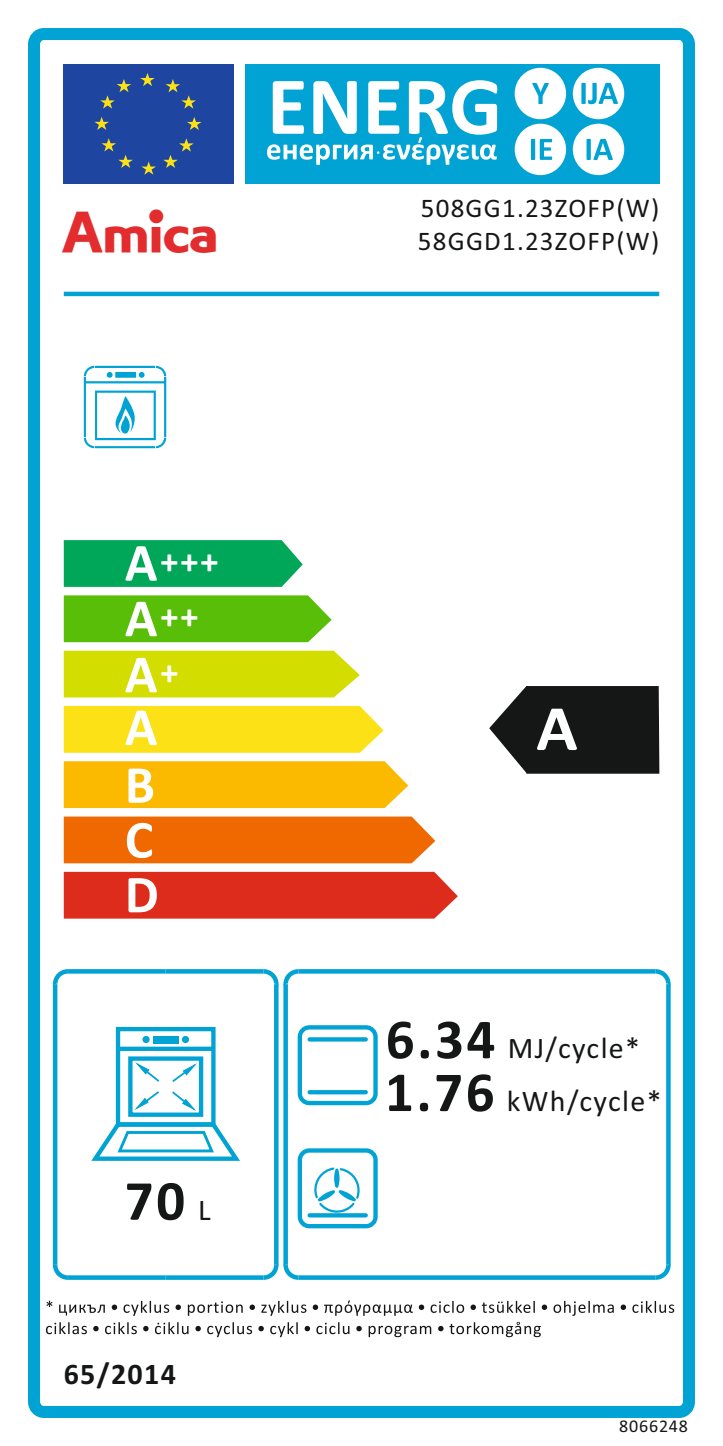
<style>
.page{position:relative;width:723px;height:1446px;background:#fff}
.page>*{position:absolute;margin:0;border:0;box-sizing:border-box;transform-origin:0 0}
.t1{font:842.7px "Amica Font 01";color:#151616;scale:.12 1}
.t2{font:84.9px "Amica Font 01";color:#00a3d4}
.t3{font:700 57px/52.8px "Calibri";color:#151616}
.t4{font:700 54px/54.9px "Calibri";color:#fff}
.t5{font:45.3px "Amica Font 01";color:#e22c2d}
.t6{font:700 36px/55.5px "Calibri";color:#fff}
.t7{font:30px/52.8px "Calibri";letter-spacing:.045em;color:#151616}
.t8{font:700 30px "Calibri";letter-spacing:.045em;color:#151616}
.t9{font:27px/33px "Calibri";letter-spacing:.045em;color:#151616}
.t10{font:18px "Calibri";letter-spacing:.045em;color:#151616}
.s1{font-size:54px}
.s2{font-size:36px}
.s3{font-weight:400;font-size:30px}
</style>
<div class="page">
<svg style="left:47px;top:1300px;width:134px;height:16px"></svg>
<svg style="left:188px;top:1301px;width:130px;height:15px"></svg>
<svg style="left:324px;top:1300px;width:100px;height:16px"></svg>
<svg style="left:430px;top:1301px;width:117px;height:12px"></svg>
<svg style="left:553px;top:1301px;width:121px;height:15px"></svg>
<svg style="left:46px;top:1322px;width:252px;height:15px"></svg>
<svg style="left:305px;top:1322px;width:236px;height:15px"></svg>
<div style="left:28px;top:28px;width:667px;height:1390px;border:12px solid #00a3d4;border-radius:10px"></div>
<div style="left:64px;top:64px;width:170px;height:119px;background:#1e46a1"></div>
<svg style="left:141px;top:161px;width:15px;height:14px"></svg>
<svg style="left:140px;top:73px;width:15px;height:13px"></svg>
<svg style="left:187px;top:117px;width:15px;height:13px"></svg>
<svg style="left:94px;top:117px;width:15px;height:13px"></svg>
<svg style="left:100px;top:79px;width:31px;height:30px"></svg>
<svg style="left:101px;top:138px;width:32px;height:30px"></svg>
<svg style="left:163px;top:138px;width:31px;height:30px"></svg>
<svg style="left:166px;top:79px;width:30px;height:30px"></svg>
<div style="left:245px;top:64px;width:414px;height:119px;background:#00a3d4"></div>
<div style="left:515px;top:68px;width:51px;height:51px;background:#fff;border-radius:50%"></div>
<svg style="left:532px;top:83px;width:17px;height:21px"></svg>
<div style="left:573px;top:68px;width:51px;height:51px;background:#fff;border-radius:50%"></div>
<svg style="left:581px;top:83px;width:37px;height:21px"></svg>
<div style="left:515px;top:124px;width:51px;height:51px;background:#fff;border-radius:50%"></div>
<svg style="left:531px;top:139px;width:21px;height:21px"></svg>
<div style="left:573px;top:124px;width:51px;height:51px;background:#fff;border-radius:50%"></div>
<svg style="left:586px;top:139px;width:27px;height:21px"></svg>
<hr style="left:64px;top:292px;width:595px;height:4px;background:#00a3d4">
<div style="left:298px;top:1025px;width:80px;height:80px;border:4px solid #00a3d4;border-radius:9px"></div>
<svg style="left:310px;top:1037px;width:56px;height:4px"></svg>
<svg style="left:310px;top:1090px;width:56px;height:4px"></svg>
<div style="left:298px;top:1148px;width:80px;height:80px;border:4px solid #00a3d4;border-radius:9px"></div>
<svg style="left:310px;top:1213px;width:56px;height:4px"></svg>
<svg style="left:312px;top:1167px;width:49px;height:50px"></svg>
<div style="left:64px;top:595px;width:268px;height:47px;background:#58be07"></div>
<div style="left:64px;top:706px;width:319px;height:47px;background:#fbe116"></div>
<div style="left:64px;top:761px;width:344px;height:47px;background:#fbba00"></div>
<div style="left:64px;top:816px;width:371px;height:47px;background:#ef6800"></div>
<div style="left:64px;top:872px;width:394px;height:46px;background:#dd2b1c"></div>
<div style="left:64px;top:651px;width:296px;height:46px;background:#d3dd00"></div>
<svg style="left:64px;top:540px;width:239px;height:47px;background:#0cab61"></svg>
<svg style="left:52px;top:969px;width:20px;height:19px"></svg>
<svg style="left:68px;top:969px;width:98px;height:4px"></svg>
<svg style="left:166px;top:969px;width:93px;height:4px"></svg>
<svg style="left:52px;top:1260px;width:16px;height:20px"></svg>
<div style="left:68px;top:1275px;width:98px;height:5px;background:#00a3d4"></div>
<div style="left:166px;top:1275px;width:97px;height:5px;background:#00a3d4"></div>
<hr style="left:53px;top:984px;width:4px;height:281px;background:#00a3d4">
<svg style="left:274px;top:988px;width:4px;height:272px"></svg>
<svg style="left:259px;top:969px;width:44px;height:19px"></svg>
<svg style="left:259px;top:1260px;width:39px;height:20px"></svg>
<div style="left:283px;top:984px;width:5px;height:281px;background:#00a3d4"></div>
<svg style="left:298px;top:969px;width:353px;height:4px"></svg>
<svg style="left:651px;top:969px;width:20px;height:15px"></svg>
<svg style="left:656px;top:1265px;width:15px;height:15px"></svg>
<div style="left:666px;top:984px;width:5px;height:281px;background:#00a3d4"></div>
<div style="left:298px;top:1275px;width:358px;height:5px;background:#00a3d4"></div>
<div style="left:116px;top:1027px;width:100px;height:99px;border:4px solid #00a3d4"></div>
<div style="left:118px;top:1046px;width:95px;height:5px;background:#00a3d4"></div>
<div style="left:142px;top:1036px;width:8px;height:7px;background:#00a3d4;border-radius:50%"></div>
<div style="left:182px;top:1036px;width:7px;height:7px;background:#00a3d4;border-radius:50%"></div>
<div style="left:153px;top:1036px;width:26px;height:7px;background:#00a3d4"></div>
<div style="left:128px;top:1056px;width:75px;height:61px;border:4px solid #00a3d4"></div>
<svg style="left:137px;top:1063px;width:23px;height:19px"></svg>
<svg style="left:91px;top:1118px;width:149px;height:43px"></svg>
<svg style="left:136px;top:1091px;width:23px;height:18px"></svg>
<svg style="left:172px;top:1064px;width:23px;height:46px"></svg>
<svg style="left:267px;top:80px;width:230px;height:85px"></svg>
<h3 class="t5" style="left:62px;top:221px;width:155px">A</h3>
<h2 class="t2" style="left:84px;top:389px;width:63px">G</h2>
<h3 class="t6" style="left:125px;top:536px;width:95px"><span class="s1">A</span>+++<br><span class="s1">A</span>++</h3>
<h3 class="t4" style="left:125px;top:652px;width:55px;line-height:52.8px">A<span class="s2">+<br></span>A</h3>
<h3 class="t4" style="left:125px;top:762px;width:36px;text-align:justify">B C D</h3>
<h3 class="t3" style="left:125px;top:1179px;width:87px">70 <span class="s3">L</span></h3>
<p class="t8" style="left:64px;top:1361px;width:114px">65/2014</p>
<p class="t9" style="left:418px;top:193px;width:243px">508GG1.23ZOFP(W)<br>58GGD1.23ZOFP(W)</p>
<h1 class="t1" style="left:483px;top:518px;width:412px">4</h1>
<h3 class="t3" style="left:385px;top:1017px;width:112px">6.34<br>1.76</h3>
<p class="t7" style="left:507px;top:1024px;width:156px">MJ/cycle* kWh/cycle*</p>
<p class="t10" style="left:619px;top:1418px;width:70px">8066248</p>
</div>
